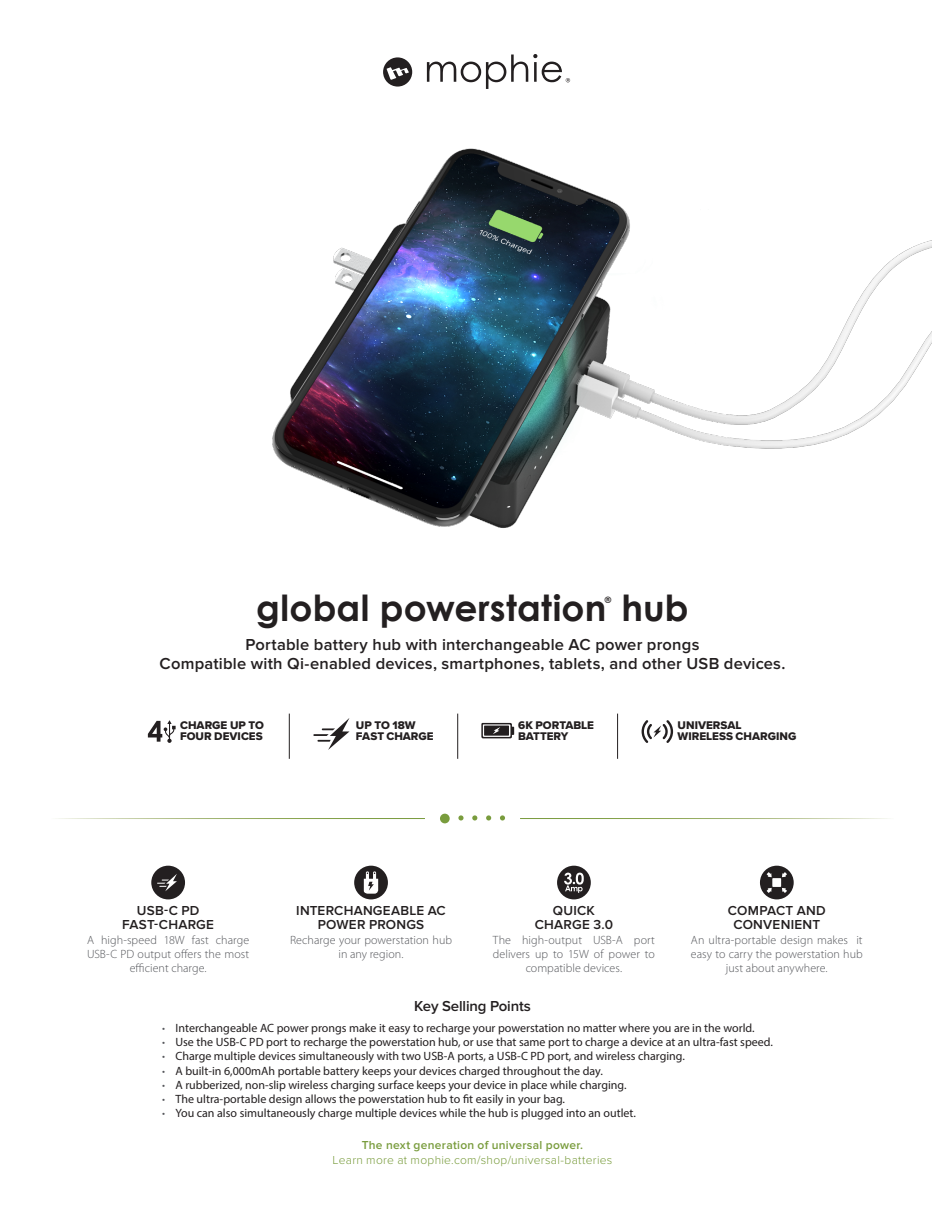
<style>
.page{position:relative;width:945px;height:1215px;background:#fff}
.page>*{position:absolute;margin:0;border:0;box-sizing:border-box;transform-origin:0 0}
.Product_Title_Center{font:700 36px "Century Gothic";letter-spacing:.005em;color:#231f20}
.t1{font:600 16.5px "Proxima Nova";letter-spacing:.01em;color:#231f20}
.t2{font:600 15px "Proxima Nova";letter-spacing:-.01em;color:#231f20}
.t3{font:600 13.5px/14.2px "Proxima Nova";letter-spacing:.015em;color:#231f20;text-align:center}
.t4{font:12px "Myriad Pro";color:#231f20}
.t5{font:300 12px/14.2px "Myriad Pro";letter-spacing:.005em;color:#54555a;text-align:center}
.t6{font:300 12px "Proxima Nova";letter-spacing:.025em;color:#799c3d}
.t7{font:600 12px "Proxima Nova";letter-spacing:.025em;color:#799c3d}
.t8{font:11.55px/11.6px "Proxima Nova Extrabld";color:#231f20}
.Product_Title_Center-2{font:700 8.7px "Century Gothic";color:#231f20}
.s1{font-weight:300;color:#54555a}
</style>
<div class="page">
<img style="left:272px;top:148px;width:660px;height:380px">
<div style="left:440px;top:814px;width:10px;height:9px;background:#799c3d;border-radius:50%"></div>
<svg style="left:458px;top:815px;width:6px;height:6px"></svg>
<svg style="left:472px;top:815px;width:5px;height:6px"></svg>
<svg style="left:486px;top:815px;width:5px;height:6px"></svg>
<svg style="left:500px;top:815px;width:5px;height:6px"></svg>
<svg style="left:427px;top:54px;width:143px;height:35px"></svg>
<svg style="left:383px;top:57px;width:29px;height:30px"></svg>
<hr style="left:457px;top:714px;width:1px;height:45px;background:#231f20">
<hr style="left:617px;top:714px;width:1px;height:45px;background:#231f20">
<hr style="left:289px;top:714px;width:1px;height:45px;background:#231f20">
<svg style="left:481px;top:723px;width:33px;height:15px"></svg>
<svg style="left:313px;top:718px;width:37px;height:32px"></svg>
<svg style="left:148px;top:720px;width:28px;height:23px"></svg>
<svg style="left:642px;top:720px;width:31px;height:23px"></svg>
<svg style="left:354px;top:866px;width:34px;height:33px"></svg>
<svg style="left:760px;top:866px;width:34px;height:33px"></svg>
<div style="left:151px;top:866px;width:34px;height:33px;background:#231f20;border-radius:50%"></div>
<svg style="left:157px;top:874px;width:20px;height:17px"></svg>
<svg style="left:557px;top:866px;width:34px;height:33px"></svg>
<p class="Product_Title_Center" style="left:256px;top:585px;width:434px">global powerstation hub</p>
<p class="Product_Title_Center-2" style="left:605px;top:594px;width:8px">®</p>
<p class="t1" style="left:246px;top:635px;width:455px">Portable battery hub with interchangeable AC power prongs</p>
<p class="t1" style="left:160px;top:654px;width:627px">Compatible with Qi-enabled devices, smartphones, tablets, and other USB devices.</p>
<p class="t8" style="left:180px;top:719px;width:85px">CHARGE UP TO<br>FOUR DEVICES</p>
<p class="t8" style="left:678px;top:719px;width:120px">UNIVERSAL<br>WIRELESS CHARGING</p>
<p class="t8" style="left:356px;top:719px;width:79px">UP TO 18W<br>FAST CHARGE</p>
<p class="t8" style="left:518px;top:719px;width:77px">6K PORTABLE<br>BATTERY</p>
<p class="t3" style="left:122px;top:904px;width:93px">USB-C PD<br>FAST-CHARGE</p>
<p class="t5" style="left:87px;top:932px;width:163px">A high-speed 18W fast charge<br>USB-C PD output offers the most efficient charge.</p>
<p class="t3" style="left:296px;top:904px;width:151px">INTERCHANGEABLE AC<br>POWER PRONGS</p>
<p class="t5" style="left:290px;top:932px;width:163px">Recharge your powerstation hub in any region.</p>
<p class="t3" style="left:535px;top:904px;width:80px">QUICK<br>CHARGE 3.0</p>
<p class="t5" style="left:493px;top:932px;width:164px">The high-output USB-A port delivers up to 15W of power to compatible devices.</p>
<p class="t3" style="left:728px;top:904px;width:99px">COMPACT AND<br>CONVENIENT</p>
<p class="t5" style="left:691px;top:932px;width:173px">An ultra-portable design makes it easy to carry the powerstation hub just about anywhere.</p>
<p class="t2" style="left:414px;top:997px;width:118px">Key Selling Points</p>
<p class="t4" style="left:162px;top:1020px;width:594px"><span class="s1">•</span> Interchangeable AC power prongs make it easy to recharge your powerstation no matter where you are in the world.</p>
<p class="t4" style="left:162px;top:1035px;width:613px"><span class="s1">•</span> Use the USB-C PD port to recharge the powerstation hub, or use that same port to charge a device at an ultra-fast speed.</p>
<p class="t4" style="left:162px;top:1049px;width:524px"><span class="s1">•</span> Charge multiple devices simultaneously with two USB-A ports, a USB-C PD port, and wireless charging.</p>
<p class="t4" style="left:162px;top:1063px;width:442px"><span class="s1">•</span> A built-in 6,000mAh portable battery keeps your devices charged throughout the day.</p>
<p class="t4" style="left:162px;top:1077px;width:466px"><span class="s1">•</span> A rubberized, non-slip wireless charging surface keeps your device in place while charging.</p>
<p class="t4" style="left:162px;top:1092px;width:405px"><span class="s1">•</span> The ultra-portable design allows the powerstation hub to fit easily in your bag.</p>
<p class="t4" style="left:162px;top:1106px;width:475px"><span class="s1">•</span> You can also simultaneously charge multiple devices while the hub is plugged into an outlet.</p>
<p class="t7" style="left:362px;top:1138px;width:223px">The next generation of universal power.</p>
<p class="t6" style="left:333px;top:1151px;width:281px">Learn more at mophie.com/shop/universal-batteries</p>
</div>
